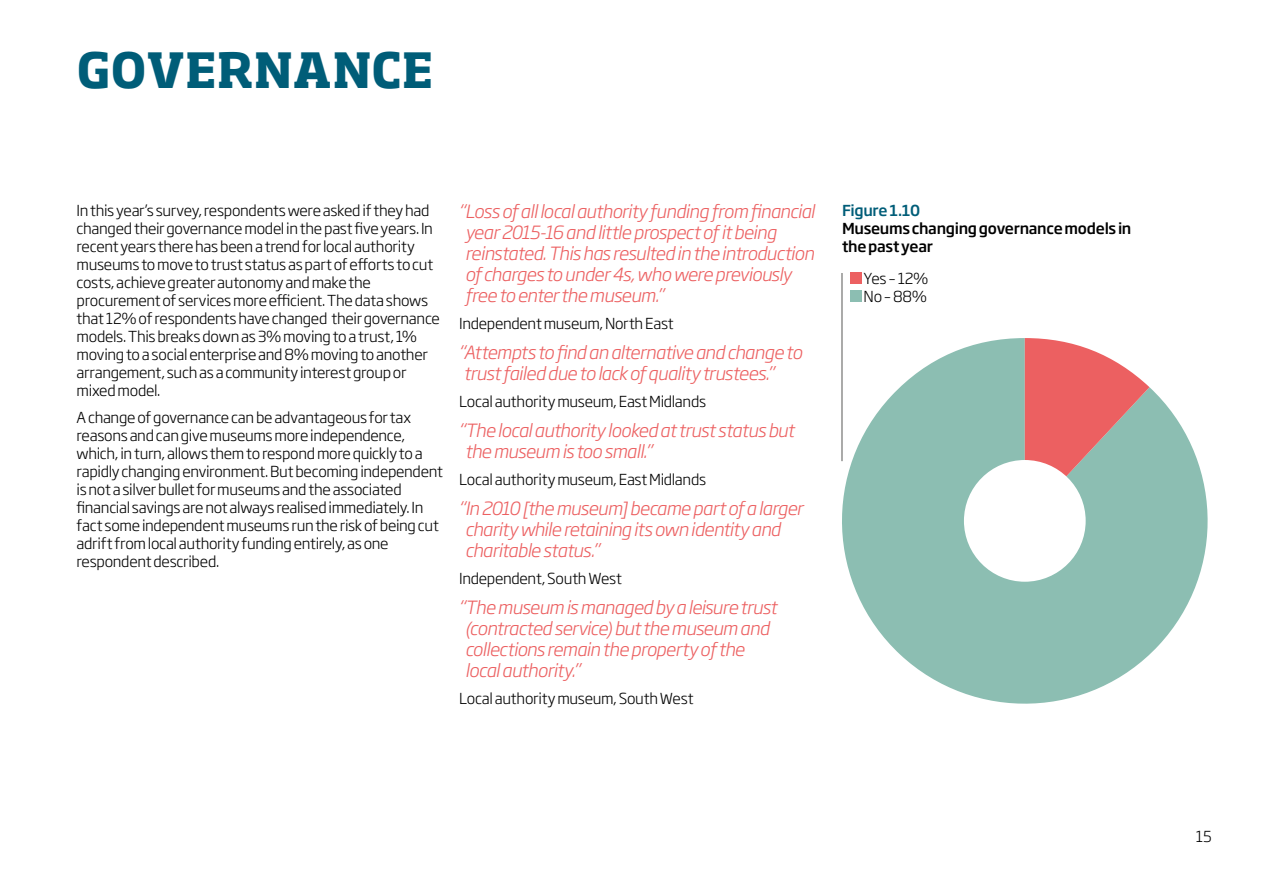
<style>
.page{position:relative;width:1263px;height:893px;background:#fff}
.page>*{position:absolute;margin:0;border:0;box-sizing:border-box;transform-origin:0 0}
.t1{font:700 48px "Soho Pro";letter-spacing:.01em;color:#005d78}
.t2{font:italic 300 18px/21px "Soho Gothic Std";letter-spacing:-.03em;color:#ec6061}
.t3{font:300 15px/18px "Soho Gothic Std";letter-spacing:-.02em;color:#000}
.t4{font:500 15px/18px "Soho Gothic Std";letter-spacing:-.02em;color:#000}
.t5{font:500 15px "Soho Gothic Std";letter-spacing:-.025em;color:#005d78}
</style>
<div class="page">
<div style="left:850px;top:273px;width:12px;height:11px;background:#ec6061"></div>
<div style="left:850px;top:291px;width:12px;height:11px;background:#8cbeb2"></div>
<svg style="left:841px;top:338px;width:367px;height:366px;fill:#8cbeb2"></svg>
<svg style="left:1025px;top:338px;width:124px;height:183px"></svg>
<div style="left:964px;top:460px;width:122px;height:122px;background:#fff;border-radius:50%"></div>
<hr style="left:842px;top:273px;width:1px;height:188px;background:#575756">
<h1 class="t1" style="left:77px;top:36px;width:358px">GOVERNANCE</h1>
<p class="t3" style="left:77px;top:202px;width:365px">In this year’s survey, respondents were asked if they had changed their governance model in the past five years. In recent years there has been a trend for local authority museums to move to trust status as part of efforts to cut costs, achieve greater autonomy and make the procurement of services more efficient. The data shows that 12% of respondents have changed their governance models. This breaks down as 3% moving to a trust, 1% moving to a social enterprise and 8% moving to another arrangement, such as a community interest group or mixed model.</p>
<p class="t3" style="left:77px;top:409px;width:368px">A change of governance can be advantageous for tax reasons and can give museums more independence, which, in turn, allows them to respond more quickly to a rapidly changing environment. But becoming independent is not a silver bullet for museums and the associated financial savings are not always realised immediately. In fact some independent museums run the risk of being cut adrift from local authority funding entirely, as one respondent described.</p>
<p class="t2" style="left:465px;top:201px;width:351px;text-indent:-6px">“Loss of all local authority funding from financial year 2015-16 and little prospect of it being reinstated. This has resulted in the introduction of charges to under 4s, who were previously free to enter the museum.”</p>
<p class="t3" style="left:459px;top:315px;width:216px">Independent museum, North East</p>
<p class="t2" style="left:459px;top:342px;width:344px">“Attempts to find an alternative and change to trust failed due to lack of quality trustees.”</p>
<p class="t3" style="left:459px;top:393px;width:248px">Local authority museum, East Midlands</p>
<p class="t2" style="left:465px;top:420px;width:331px;text-indent:-6px">“The local authority looked at trust status but the museum is too small.”</p>
<p class="t3" style="left:459px;top:471px;width:248px">Local authority museum, East Midlands</p>
<p class="t2" style="left:465px;top:498px;width:340px;text-indent:-6px">“In 2010 [the museum] became part of a larger charity while retaining its own identity and charitable status.”</p>
<p class="t3" style="left:459px;top:570px;width:164px">Independent, South West</p>
<p class="t2" style="left:465px;top:597px;width:313px;text-indent:-6px">“The museum is managed by a leisure trust (contracted service) but the museum and collections remain the property of the local authority.”</p>
<p class="t3" style="left:459px;top:690px;width:236px">Local authority museum, South West</p>
<p class="t5" style="left:842px;top:201px;width:80px">Figure 1.10</p>
<p class="t4" style="left:842px;top:219px;width:291px">Museums changing governance models in the past year</p>
<p class="t3" style="left:864px;top:270px;width:66px">Yes – 12%<br>No – 88%</p>
<p class="t3" style="left:1196px;top:828px;width:18px">15</p>
</div>
